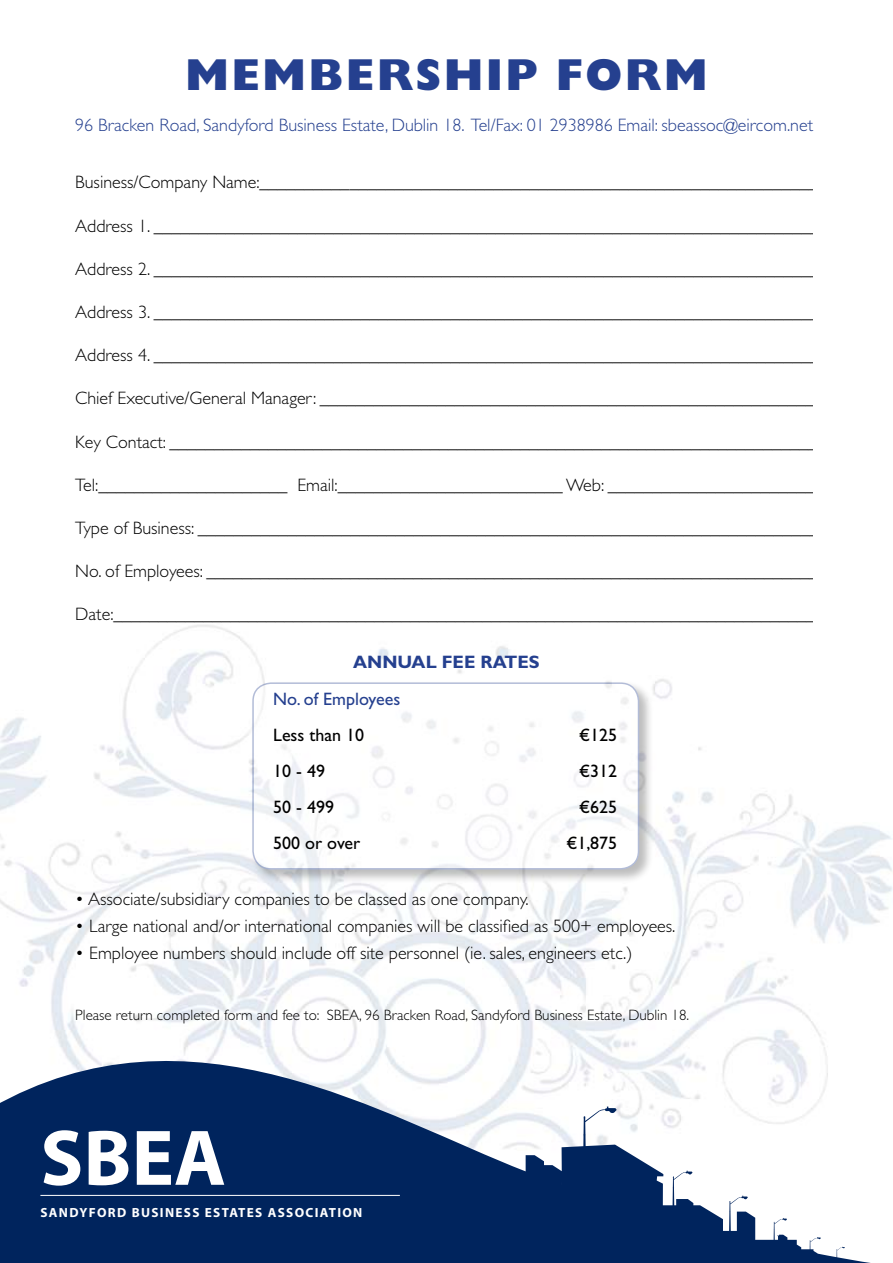
<style>
.page{position:relative;width:893px;height:1263px;background:#fff}
.page>*{position:absolute;margin:0;border:0;box-sizing:border-box;transform-origin:0 0}
.t1{font:700 79.65px "Myriad";color:#fff}
.t2{font:800 45px "Gill Sans Std";letter-spacing:.05em;color:#25408f}
.t3{font:300 18px "Gill Sans Std";color:#000}
.t4{font:300 18px "Gill Sans Std";color:#25408f}
.t5{font:18px "Gill Sans Std";color:#000}
.t6{font:18px "Gill Sans Std";color:#25408f}
.t7{font:700 18px "Gill Sans Std";color:#25408f}
.t8{font:300 15px "Gill Sans Std";color:#000}
.t9{font:700 13.2px "Myriad";letter-spacing:.1em;color:#fff}
</style>
<div class="page">
<img style="left:0;top:625px;width:893px;height:409px">
<div style="left:814px;top:157px;width:55px;height:579px;background:#fff"></div>
<div style="left:250px;top:680px;width:406px;height:207px;background:#000;opacity:.75"></div>
<div style="left:253px;top:683px;width:385px;height:186px;background:#fff;border-radius:18px"></div>
<div style="left:252px;top:682px;width:387px;height:187px;border:2px solid #25408f;border-radius:18px"></div>
<svg style="left:0;top:1034px;width:871px;height:229px;fill:#00245d"></svg>
<hr style="left:40px;top:1195px;width:360px;height:1px;background:#fff">
<h2 class="t2" style="left:185px;top:49px;width:518px">MEMBERSHIP FORM</h2>
<p class="t4" style="left:75px;top:115px;width:739px">96 Bracken Road, Sandyford Business Estate, Dublin 18. Tel/Fax: 01 2938986 Email: sbeassoc@eircom.net</p>
<p class="t3" style="left:75px;top:172px;width:753px">Business/Company Name:_______________________________________________________________</p>
<p class="t3" style="left:75px;top:215px;width:755px">Address 1. ___________________________________________________________________________</p>
<p class="t3" style="left:75px;top:259px;width:755px">Address 2. ___________________________________________________________________________</p>
<p class="t3" style="left:75px;top:302px;width:755px">Address 3. ___________________________________________________________________________</p>
<p class="t3" style="left:75px;top:345px;width:755px">Address 4. ___________________________________________________________________________</p>
<p class="t3" style="left:75px;top:388px;width:741px">Chief Executive/General Manager: _______________________________________________________</p>
<p class="t3" style="left:75px;top:431px;width:753px">Key Contact: _________________________________________________________________________</p>
<p class="t3" style="left:75px;top:475px;width:750px">Tel:_____________________ Email:_________________________ Web: ________________________</p>
<p class="t3" style="left:75px;top:518px;width:745px">Type of Business: _____________________________________________________________________</p>
<p class="t3" style="left:75px;top:561px;width:754px">No. of Employees: _____________________________________________________________________</p>
<p class="t3" style="left:75px;top:604px;width:760px">Date:________________________________________________________________________________</p>
<p class="t7" style="left:353px;top:651px;width:29px">ANNUAL</p>
<p class="t7" style="left:442px;top:651px;width:12px">FEE</p>
<p class="t7" style="left:480px;top:651px;width:25px">RATES</p>
<p class="t6" style="left:273px;top:689px;width:129px">No. of Employees</p>
<p class="t5" style="left:273px;top:725px;width:92px">Less than 10</p>
<p class="t5" style="left:579px;top:725px;width:39px">€125</p>
<p class="t5" style="left:273px;top:761px;width:53px">10 - 49</p>
<p class="t5" style="left:579px;top:761px;width:39px">€312</p>
<p class="t5" style="left:273px;top:797px;width:62px">50 - 499</p>
<p class="t5" style="left:579px;top:797px;width:39px">€625</p>
<p class="t5" style="left:273px;top:833px;width:89px">500 or over</p>
<p class="t5" style="left:566px;top:833px;width:52px">€1,875</p>
<p class="t3" style="left:75px;top:889px;width:455px">• Associate/subsidiary companies to be classed as one company.</p>
<p class="t3" style="left:75px;top:916px;width:602px">• Large national and/or international companies will be classified as 500+ employees.</p>
<p class="t3" style="left:75px;top:943px;width:559px">• Employee numbers should include off site personnel (ie. sales, engineers etc.)</p>
<p class="t8" style="left:75px;top:1007px;width:615px">Please return completed form and fee to: SBEA, 96 Bracken Road, Sandyford Business Estate, Dublin 18.</p>
<h1 class="t1" style="left:40px;top:1117px;width:187px">SBEA</h1>
<p class="t9" style="left:40px;top:1205px;width:324px">SANDYFORD BUSINESS ESTATES ASSOCIATION</p>
</div>
